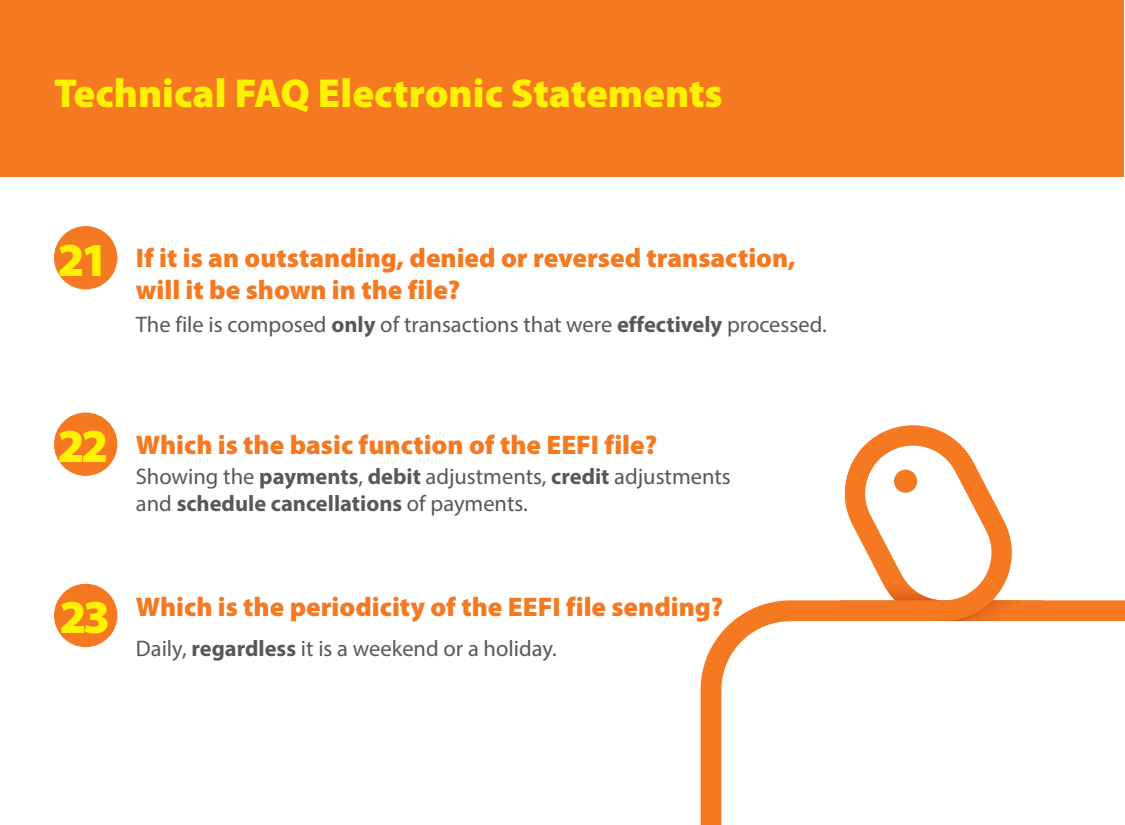
<style>
.page{position:relative;width:1125px;height:825px;background:#fff}
.page>*{position:absolute;margin:0;border:0;box-sizing:border-box;transform-origin:0 0}
.t1{font:900 47.4px "Myriad Pro";color:#fff101}
.t2{font:900 40.5px "Myriad Pro";color:#fff101}
.t3{font:900 27px/32.4px "Myriad Pro";color:#f47921}
.t4{font:22.5px/27px "Myriad Pro";color:#57585a}
.s1{font-weight:700}
</style>
<div class="page">
<div style="left:0;top:0;width:1124px;height:176px;background:#f47921"></div>
<svg style="left:701px;top:600px;width:424px;height:225px"></svg>
<div style="left:833px;top:600px;width:218px;height:21px;background:#f47921;border-radius:10px"></div>
<img style="left:934px;top:621px;width:86px;height:1px">
<svg style="left:835px;top:425px;width:179px;height:196px"></svg>
<img style="left:872px;top:562px;width:71px;height:38px">
<div style="left:894px;top:470px;width:23px;height:23px;background:#f47921;border-radius:50%"></div>
<div style="left:54px;top:226px;width:63px;height:63px;background:#f47921;border-radius:50%"></div>
<div style="left:54px;top:584px;width:63px;height:63px;background:#f47921;border-radius:50%"></div>
<div style="left:54px;top:412px;width:63px;height:64px;background:#f47921;border-radius:50%"></div>
<h2 class="t2" style="left:54px;top:70px;width:670px">Technical FAQ Electronic Statements</h2>
<h1 class="t1" style="left:57px;top:233px;width:52px">21</h1>
<p class="t3" style="left:136px;top:242px;width:662px">If it is an outstanding, denied or reversed transaction, will it be shown in the file?</p>
<p class="t4" style="left:136px;top:310px;width:692px">The file is composed <span class="s1">only</span> of transactions that were <span class="s1">effectively</span> processed.</p>
<h1 class="t1" style="left:57px;top:419px;width:52px">22</h1>
<p class="t3" style="left:136px;top:429px;width:523px">Which is the basic function of the EEFI file?</p>
<p class="t4" style="left:136px;top:463px;width:596px">Showing the <span class="s1">payments</span>, <span class="s1">debit</span> adjustments, <span class="s1">credit</span> adjustments and <span class="s1">schedule cancellations</span> of payments.</p>
<h1 class="t1" style="left:60px;top:590px;width:52px">23</h1>
<p class="t3" style="left:136px;top:591px;width:589px">Which is the periodicity of the EEFI file sending?</p>
<p class="t4" style="left:136px;top:634px;width:422px">Daily, <span class="s1">regardless</span> it is a weekend or a holiday.</p>
</div>
